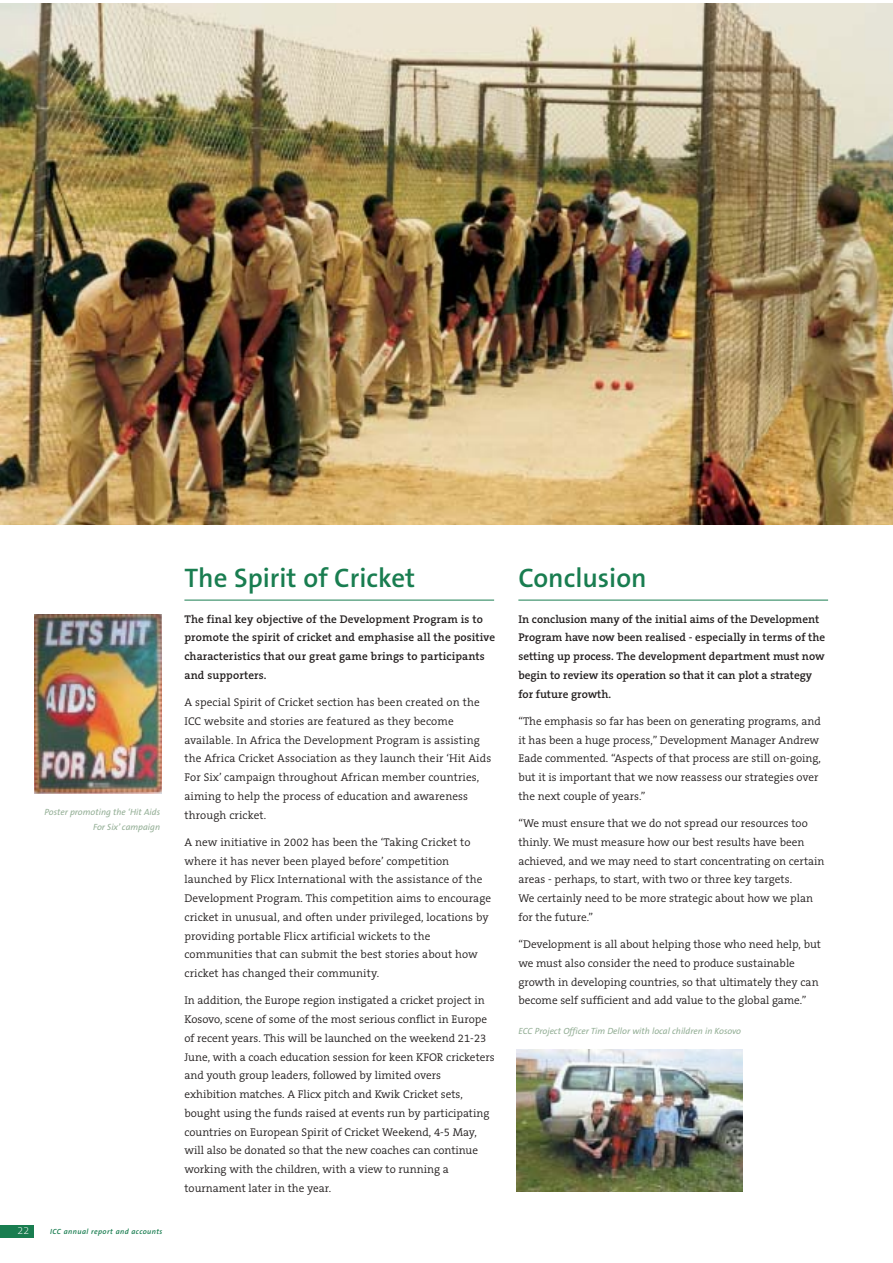
<style>
.page{position:relative;width:893px;height:1263px;background:#fff}
.page>*{position:absolute;margin:0;border:0;box-sizing:border-box;transform-origin:0 0}
.t1{font:600 27px "The Sans B6";color:#197d50}
.t2{font:300 11.25px/18.8px "The Serif B4";color:#231f1f}
.t3{font:600 11.25px/18.8px "The Serif B6";color:#231f1f}
.t4{font:200 10.5px "The Sans B2";color:#fff}
.t5{font:italic 9px/15px "The Sans B5 Plain";color:#94af96;text-align:right}
.t6{font:italic 600 7.5px "The Sans B6";letter-spacing:.055em;color:#197d50}
</style>
<div class="page">
<img style="left:517px;top:1049px;width:225px;height:143px">
<img style="left:0;top:3px;width:892px;height:522px">
<hr style="left:184px;top:600px;width:310px;height:1px;background:#197d50">
<hr style="left:518px;top:600px;width:310px;height:1px;background:#197d50">
<div style="left:0;top:1225px;width:34px;height:13px;background:#197d50"></div>
<img style="left:35px;top:614px;width:127px;height:180px">
<p class="t5" style="left:45px;top:805px;width:117px">Poster promoting the ‘Hit Aids<br>For Six’ campaign</p>
<p class="t4" style="left:18px;top:1226px;width:13px">22</p>
<p class="t6" style="left:50px;top:1228px;width:114px">ICC annual report and accounts</p>
<h1 class="t1" style="left:184px;top:568px;width:232px">The Spirit of Cricket</h1>
<h1 class="t1" style="left:518px;top:568px;width:130px">Conclusion</h1>
<p class="t3" style="left:518px;top:611px;width:308px">In conclusion many of the initial aims of the Development Program have now been realised - especially in terms of the setting up process. The development department must now begin to review its operation so that it can plot a strategy for future growth.</p>
<p class="t2" style="left:518px;top:713px;width:304px">“The emphasis so far has been on generating programs, and it has been a huge process,” Development Manager Andrew Eade commented. “Aspects of that process are still on-going, but it is important that we now reassess our strategies over the next couple of years.”</p>
<p class="t2" style="left:518px;top:815px;width:308px">“We must ensure that we do not spread our resources too thinly. We must measure how our best results have been achieved, and we may need to start concentrating on certain areas - perhaps, to start, with two or three key targets.<br>We certainly need to be more strategic about how we plan for the future.”</p>
<p class="t2" style="left:518px;top:936px;width:304px">“Development is all about helping those who need help, but we must also consider the need to produce sustainable growth in developing countries, so that ultimately they can become self sufficient and add value to the global game.”</p>
<p class="t5" style="left:518px;top:1024px;width:224px">ECC Project Officer Tim Dellor with local children in Kosovo</p>
<p class="t3" style="left:184px;top:611px;width:312px">The final key objective of the Development Program is to promote the spirit of cricket and emphasise all the positive characteristics that our great game brings to participants and supporters.</p>
<p class="t2" style="left:184px;top:694px;width:308px">A special Spirit of Cricket section has been created on the ICC website and stories are featured as they become available. In Africa the Development Program is assisting the Africa Cricket Association as they launch their ‘Hit Aids For Six’ campaign throughout African member countries, aiming to help the process of education and awareness through cricket.</p>
<p class="t2" style="left:184px;top:834px;width:308px">A new initiative in 2002 has been the ‘Taking Cricket to where it has never been played before’ competition launched by Flicx International with the assistance of the Development Program. This competition aims to encourage cricket in unusual, and often under privileged, locations by providing portable Flicx artificial wickets to the communities that can submit the best stories about how cricket has changed their community.</p>
<p class="t2" style="left:184px;top:992px;width:312px">In addition, the Europe region instigated a cricket project in Kosovo, scene of some of the most serious conflict in Europe of recent years. This will be launched on the weekend 21-23<br>June, with a coach education session for keen KFOR cricketers and youth group leaders, followed by limited overs exhibition matches. A Flicx pitch and Kwik Cricket sets, bought using the funds raised at events run by participating countries on European Spirit of Cricket Weekend, 4-5 May, will also be donated so that the new coaches can continue working with the children, with a view to running a tournament later in the year.</p>
</div>
